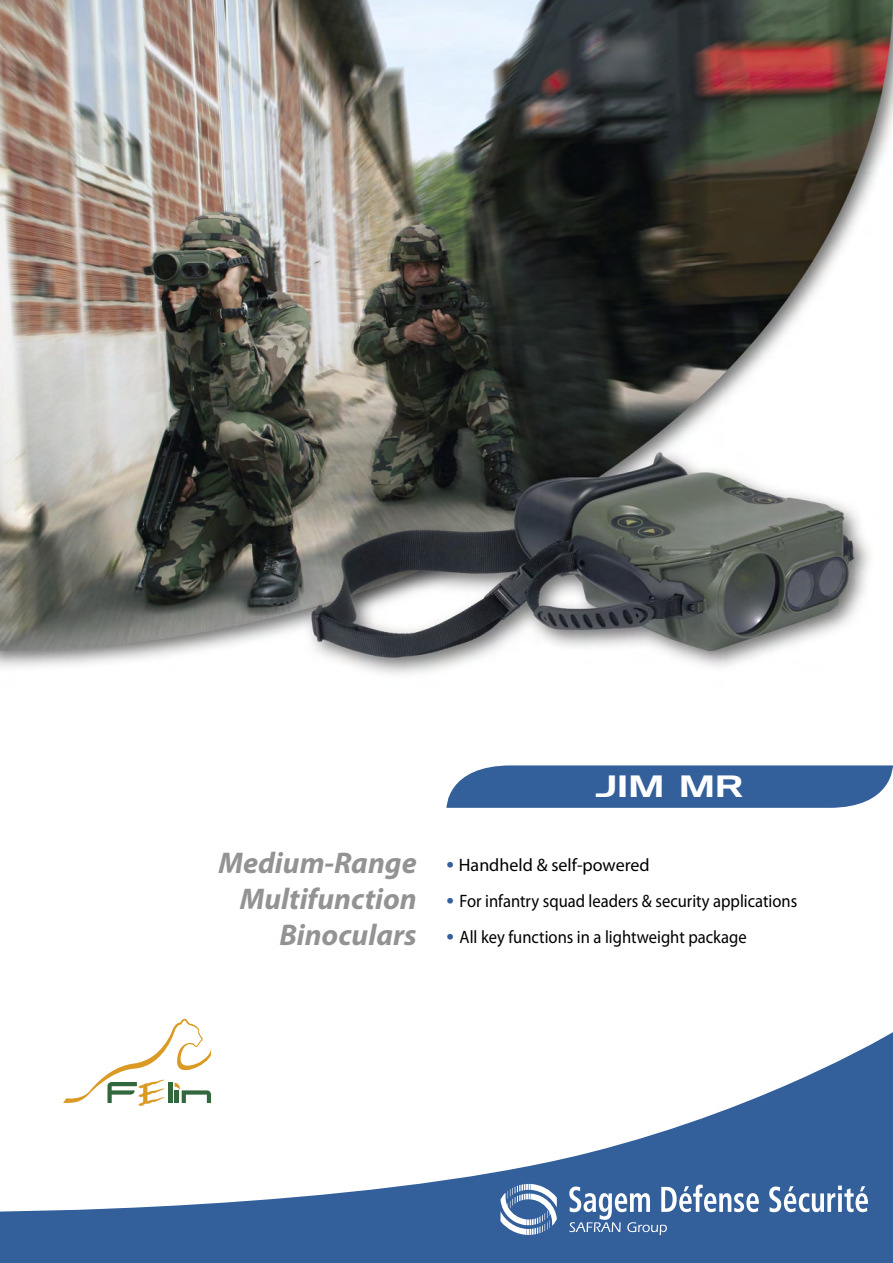
<style>
.page{position:relative;width:893px;height:1263px;background:#fff}
.page>*{position:absolute;margin:0;border:0;box-sizing:border-box;transform-origin:0 0}
.t1{font:italic 700 30px/36px "Myriad Pro";color:#939393;text-align:right}
.t2{font:30px "Handel Gothic BT";color:#fff;scale:1.27 1}
.t3{font:18px "Myriad Pro";color:#000;scale:.92 1}
.t4{font:18px "Myriad Pro";color:#000}
.s1{font-weight:600;font-size:24px;color:#335f9b}
</style>
<div class="page">
<svg style="left:0;top:1032px;width:893px;height:231px"></svg>
<svg style="left:500px;top:1184px;width:57px;height:51px"></svg>
<svg style="left:769px;top:1185px;width:99px;height:27px"></svg>
<svg style="left:569px;top:1184px;width:190px;height:51px"></svg>
<svg style="left:446px;top:765px;width:447px;height:43px"></svg>
<img style="left:0;top:0;width:893px;height:674px">
<svg style="left:63px;top:1018px;width:148px;height:88px"></svg>
<h1 class="t1" style="left:218px;top:845px;width:200px">Medium-Range<br>Multifunction<br>Binoculars</h1>
<h1 class="t2" style="left:596px;top:768px;width:118px">JIM MR</h1>
<p class="t4" style="left:446px;top:855px;width:205px"><span class="s1">•</span> Handheld &amp; self-powered</p>
<p class="t3" style="left:446px;top:891px;width:383px"><span class="s1">•</span> For infantry squad leaders &amp; security applications</p>
<p class="t3" style="left:446px;top:927px;width:328px"><span class="s1">•</span> All key functions in a lightweight package</p>
</div>
